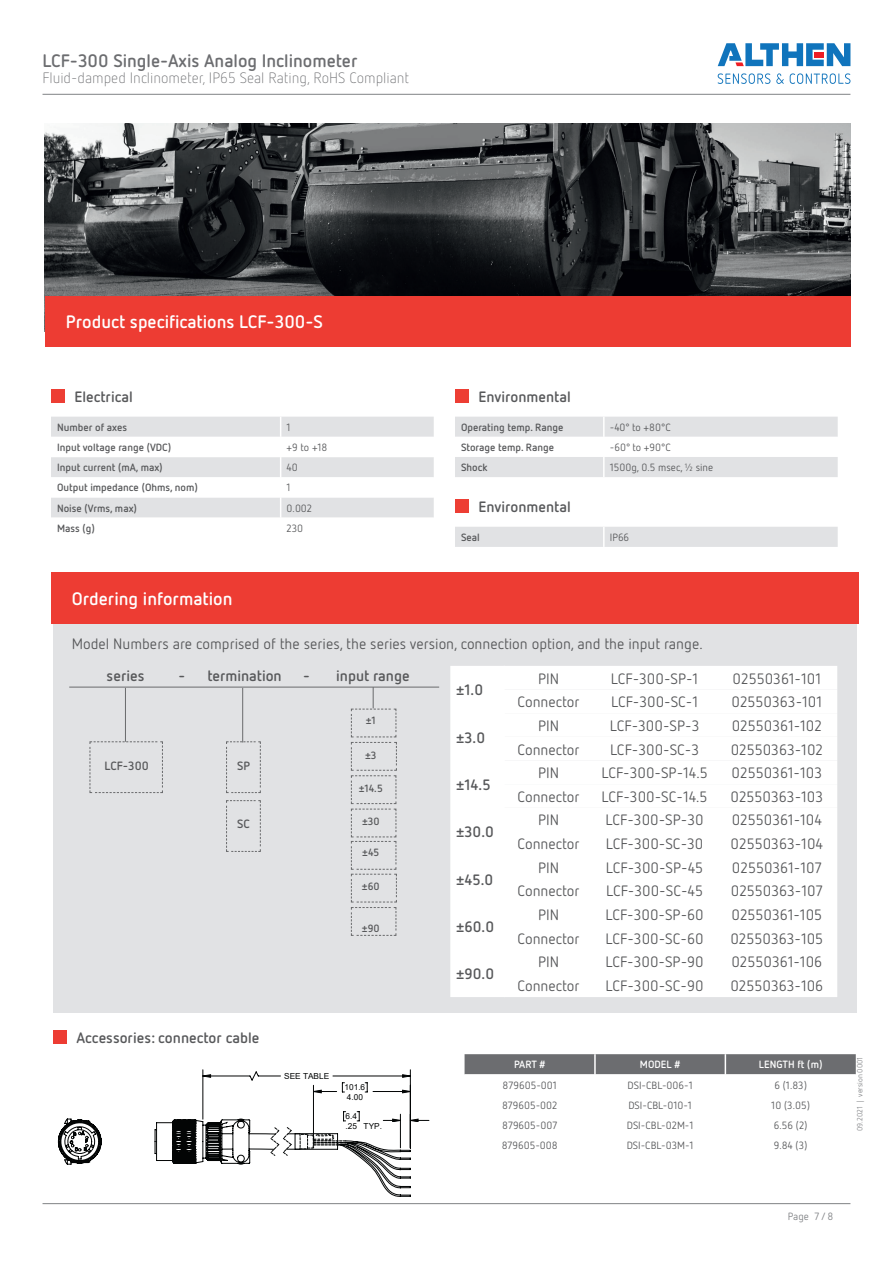
<style>
.page{position:relative;width:893px;height:1263px;background:#fff}
.page>*{position:absolute;margin:0;border:0;box-sizing:border-box;transform-origin:0 0}
.t1{font:700 18px "Netto OT";color:#fff}
.t2{font:700 18px "Netto OT";color:#6c6d70}
.t3{font:15px "Netto OT";color:#57585a}
.t4{font:700 15px "Netto OT";color:#57585a}
.t5{font:300 15px "Netto OT";color:#6c6d70}
.t6{font:700 12px "Netto OT";color:#57585a}
.t7{font:10.5px "Netto OT";color:#57585a}
.t8{font:700 10.5px "Netto OT";color:#57585a}
.t9{font:700 10.5px "Netto OT";color:#fff}
.t10{font:10.5px "Netto OT";color:#808285}
.t11{font:8.25px/9.6px "Arial";color:#030505}
.t12{font:7.5px "Netto OT";color:#808285}
</style>
<div class="page">
<img style="left:45px;top:124px;width:805px;height:172px">
<div style="left:45px;top:296px;width:805px;height:51px;background:#ed3c33"></div>
<hr style="left:43px;top:1203px;width:807px;height:1px;background:#808285">
<svg style="left:718px;top:73px;width:52px;height:11px"></svg>
<svg style="left:776px;top:73px;width:8px;height:11px"></svg>
<svg style="left:790px;top:73px;width:60px;height:11px"></svg>
<svg style="left:718px;top:43px;width:132px;height:23px"></svg>
<hr style="left:43px;top:94px;width:807px;height:1px;background:#808285">
<div style="left:53px;top:572px;width:804px;height:440px;background:#e1e2e4"></div>
<div style="left:51px;top:573px;width:807px;height:51px;background:#ed3c33"></div>
<div style="left:51px;top:389px;width:14px;height:14px;background:#ed3e34"></div>
<svg style="left:51px;top:417px;width:383px;height:101px"></svg>
<div style="left:455px;top:499px;width:14px;height:14px;background:#ed3e34"></div>
<div style="left:455px;top:527px;width:383px;height:20px;background:#e1e2e4"></div>
<hr style="left:603px;top:527px;width:2px;height:20px;background:#fff">
<div style="left:455px;top:389px;width:14px;height:14px;background:#ed3e34"></div>
<svg style="left:455px;top:417px;width:383px;height:60px"></svg>
<hr style="left:603px;top:417px;width:2px;height:20px;background:#fff">
<hr style="left:603px;top:437px;width:2px;height:20px;background:#fff">
<hr style="left:603px;top:457px;width:2px;height:20px;background:#fff">
<hr style="left:69px;top:687px;width:370px;height:1px;background:#696a6c">
<hr style="left:125px;top:688px;width:1px;height:54px;background:#696a6c">
<hr style="left:242px;top:688px;width:1px;height:54px;background:#696a6c">
<svg style="left:89px;top:741px;width:74px;height:52px"></svg>
<svg style="left:226px;top:741px;width:35px;height:52px"></svg>
<svg style="left:226px;top:800px;width:35px;height:52px"></svg>
<svg style="left:351px;top:687px;width:46px;height:249px"></svg>
<div style="left:450px;top:666px;width:54px;height:331px;background:#fff"></div>
<div style="left:504px;top:666px;width:333px;height:331px;background:#fff"></div>
<div style="left:53px;top:1030px;width:14px;height:14px;background:#ed3c33"></div>
<svg style="left:465px;top:1054px;width:391px;height:21px;background:#747578"></svg>
<svg style="left:58px;top:1118px;width:44px;height:47px"></svg>
<svg style="left:155px;top:1069px;width:275px;height:128px"></svg>
<p class="t2" style="left:43px;top:49px;width:317px">LCF-300 Single-Axis Analog Inclinometer</p>
<p class="t5" style="left:43px;top:69px;width:368px">Fluid-damped Inclinometer, IP65 Seal Rating, RoHS Compliant</p>
<p class="t1" style="left:66px;top:310px;width:259px">Product specifications LCF-300-S</p>
<p class="t4" style="left:74px;top:387px;width:60px">Electrical</p>
<p class="t8" style="left:57px;top:420px;width:72px">Number of axes</p>
<p class="t7" style="left:287px;top:421px;width:6px">1</p>
<p class="t8" style="left:57px;top:441px;width:116px">Input voltage range (VDC)</p>
<p class="t7" style="left:287px;top:441px;width:42px">+9 to +18</p>
<p class="t8" style="left:57px;top:461px;width:107px">Input current (mA, max)</p>
<p class="t7" style="left:287px;top:461px;width:13px">40</p>
<p class="t8" style="left:57px;top:481px;width:142px">Output impedance (Ohms, nom)</p>
<p class="t7" style="left:287px;top:481px;width:6px">1</p>
<p class="t8" style="left:57px;top:501px;width:81px">Noise (Vrms, max)</p>
<p class="t7" style="left:287px;top:501px;width:27px">0.002</p>
<p class="t8" style="left:57px;top:521px;width:39px">Mass (g)</p>
<p class="t7" style="left:287px;top:522px;width:18px">230</p>
<p class="t1" style="left:72px;top:588px;width:162px">Ordering information</p>
<p class="t4" style="left:478px;top:387px;width:94px">Environmental</p>
<p class="t8" style="left:461px;top:420px;width:104px">Operating temp. Range</p>
<p class="t7" style="left:610px;top:421px;width:62px">-40° to +80°C</p>
<p class="t8" style="left:461px;top:441px;width:95px">Storage temp. Range</p>
<p class="t7" style="left:610px;top:441px;width:63px">-60° to +90°C</p>
<p class="t8" style="left:461px;top:461px;width:28px">Shock</p>
<p class="t7" style="left:610px;top:461px;width:105px">1500g, 0.5 msec, ½ sine</p>
<p class="t4" style="left:478px;top:497px;width:94px">Environmental</p>
<p class="t8" style="left:461px;top:531px;width:20px">Seal</p>
<p class="t7" style="left:610px;top:531px;width:21px">IP66</p>
<p class="t3" style="left:72px;top:634px;width:632px">Model Numbers are comprised of the series, the series version, connection option, and the input range.</p>
<p class="t4" style="left:107px;top:666px;width:39px">series</p>
<p class="t4" style="left:178px;top:666px;width:105px">- termination</p>
<p class="t4" style="left:303px;top:666px;width:108px">- input range</p>
<p class="t6" style="left:105px;top:758px;width:46px">LCF-300</p>
<p class="t6" style="left:237px;top:758px;width:14px">SP</p>
<p class="t6" style="left:237px;top:816px;width:14px">SC</p>
<p class="t8" style="left:366px;top:713px;width:12px">±1</p>
<p class="t8" style="left:365px;top:748px;width:13px">±3</p>
<p class="t8" style="left:359px;top:781px;width:26px">±14.5</p>
<p class="t8" style="left:362px;top:814px;width:19px">±30</p>
<p class="t8" style="left:362px;top:845px;width:19px">±45</p>
<p class="t8" style="left:362px;top:879px;width:19px">±60</p>
<p class="t8" style="left:362px;top:922px;width:19px">±90</p>
<p class="t4" style="left:77px;top:1028px;width:184px">Accessories: connector cable</p>
<p class="t11" style="left:284px;top:1071px;width:47px">SEE TABLE</p>
<p class="t11" style="left:344px;top:1082px;width:22px">101.6<br>4.00</p>
<p class="t11" style="left:346px;top:1111px;width:38px">6.4<br>.25 TYP.</p>
<p class="t4" style="left:456px;top:681px;width:28px">±1.0</p>
<p class="t4" style="left:456px;top:728px;width:30px">±3.0</p>
<p class="t4" style="left:456px;top:775px;width:36px">±14.5</p>
<p class="t4" style="left:456px;top:823px;width:39px">±30.0</p>
<p class="t4" style="left:456px;top:870px;width:39px">±45.0</p>
<p class="t4" style="left:456px;top:917px;width:40px">±60.0</p>
<p class="t4" style="left:456px;top:964px;width:40px">±90.0</p>
<p class="t3" style="left:538px;top:669px;width:22px">PIN</p>
<p class="t3" style="left:611px;top:669px;width:89px">LCF-300-SP-1</p>
<p class="t3" style="left:733px;top:669px;width:90px">02550361-101</p>
<p class="t3" style="left:517px;top:693px;width:64px">Connector</p>
<p class="t3" style="left:611px;top:693px;width:89px">LCF-300-SC-1</p>
<p class="t3" style="left:732px;top:693px;width:92px">02550363-101</p>
<p class="t3" style="left:538px;top:716px;width:22px">PIN</p>
<p class="t3" style="left:610px;top:716px;width:91px">LCF-300-SP-3</p>
<p class="t3" style="left:732px;top:716px;width:92px">02550361-102</p>
<p class="t3" style="left:517px;top:740px;width:64px">Connector</p>
<p class="t3" style="left:610px;top:740px;width:91px">LCF-300-SC-3</p>
<p class="t3" style="left:731px;top:740px;width:94px">02550363-102</p>
<p class="t3" style="left:538px;top:764px;width:22px">PIN</p>
<p class="t3" style="left:601px;top:764px;width:108px">LCF-300-SP-14.5</p>
<p class="t3" style="left:732px;top:764px;width:92px">02550361-103</p>
<p class="t3" style="left:517px;top:787px;width:64px">Connector</p>
<p class="t3" style="left:602px;top:787px;width:108px">LCF-300-SC-14.5</p>
<p class="t3" style="left:730px;top:787px;width:94px">02550363-103</p>
<p class="t3" style="left:538px;top:811px;width:22px">PIN</p>
<p class="t3" style="left:606px;top:811px;width:100px">LCF-300-SP-30</p>
<p class="t3" style="left:732px;top:811px;width:92px">02550361-104</p>
<p class="t3" style="left:517px;top:835px;width:64px">Connector</p>
<p class="t3" style="left:606px;top:835px;width:99px">LCF-300-SC-30</p>
<p class="t3" style="left:731px;top:835px;width:94px">02550363-104</p>
<p class="t3" style="left:538px;top:858px;width:22px">PIN</p>
<p class="t3" style="left:606px;top:858px;width:99px">LCF-300-SP-45</p>
<p class="t3" style="left:732px;top:858px;width:91px">02550361-107</p>
<p class="t3" style="left:517px;top:882px;width:64px">Connector</p>
<p class="t3" style="left:606px;top:882px;width:98px">LCF-300-SC-45</p>
<p class="t3" style="left:731px;top:882px;width:93px">02550363-107</p>
<p class="t3" style="left:538px;top:906px;width:22px">PIN</p>
<p class="t3" style="left:605px;top:906px;width:100px">LCF-300-SP-60</p>
<p class="t3" style="left:731px;top:906px;width:92px">02550361-105</p>
<p class="t3" style="left:517px;top:929px;width:64px">Connector</p>
<p class="t3" style="left:606px;top:929px;width:100px">LCF-300-SC-60</p>
<p class="t3" style="left:730px;top:929px;width:94px">02550363-105</p>
<p class="t3" style="left:538px;top:953px;width:22px">PIN</p>
<p class="t3" style="left:605px;top:953px;width:100px">LCF-300-SP-90</p>
<p class="t3" style="left:731px;top:953px;width:92px">02550361-106</p>
<p class="t3" style="left:517px;top:977px;width:64px">Connector</p>
<p class="t3" style="left:606px;top:977px;width:100px">LCF-300-SC-90</p>
<p class="t3" style="left:730px;top:977px;width:94px">02550363-106</p>
<p class="t9" style="left:514px;top:1058px;width:33px">PART #</p>
<p class="t9" style="left:640px;top:1058px;width:42px">MODEL #</p>
<p class="t9" style="left:759px;top:1058px;width:65px">LENGTH ft (m)</p>
<p class="t7" style="left:503px;top:1078px;width:56px">879605-001</p>
<p class="t7" style="left:628px;top:1078px;width:67px">DSI-CBL-006-1</p>
<p class="t7" style="left:774px;top:1078px;width:34px">6 (1.83)</p>
<p class="t7" style="left:502px;top:1098px;width:57px">879605-002</p>
<p class="t7" style="left:628px;top:1098px;width:65px">DSI-CBL-010-1</p>
<p class="t7" style="left:771px;top:1098px;width:40px">10 (3.05)</p>
<p class="t7" style="left:502px;top:1119px;width:57px">879605-007</p>
<p class="t7" style="left:627px;top:1119px;width:68px">DSI-CBL-02M-1</p>
<p class="t7" style="left:774px;top:1119px;width:35px">6.56 (2)</p>
<p class="t7" style="left:502px;top:1139px;width:58px">879605-008</p>
<p class="t7" style="left:627px;top:1139px;width:68px">DSI-CBL-03M-1</p>
<p class="t7" style="left:774px;top:1139px;width:35px">9.84 (3)</p>
<p class="t12" style="left:855px;top:1131px;width:76px;rotate:-90deg">09.2021 | version 0001</p>
<p class="t10" style="left:788px;top:1210px;width:47px">Page 7 / 8</p>
</div>
